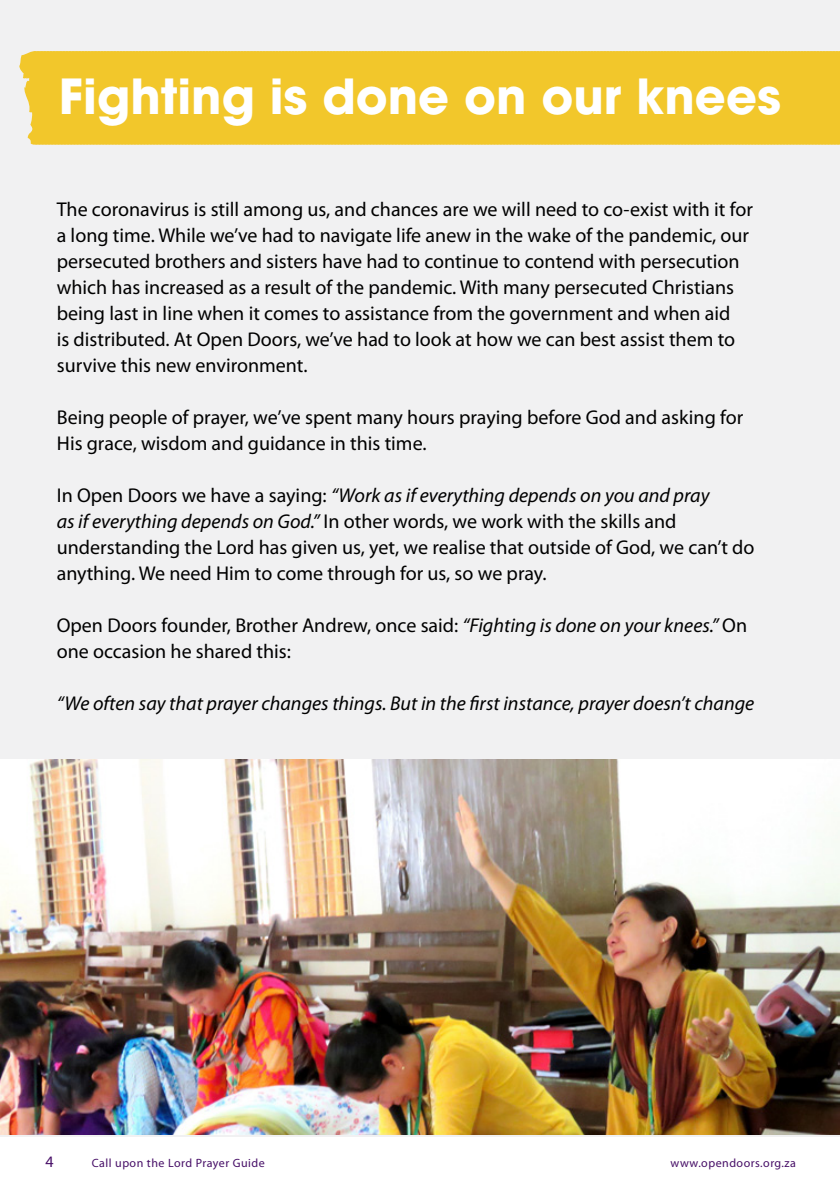
<style>
.page{position:relative;width:840px;height:1191px;background:#fff}
.page>*{position:absolute;margin:0;border:0;box-sizing:border-box;transform-origin:0 0}
.t1{font:700 48px "ITC Avant Garde Pro";color:#fff}
.t2{font:20px/26px "Myriad Pro";color:#000}
.t3{font:italic 20px "Myriad Pro";color:#000}
.t4{font:16px "Myriad Pro";color:#470f67}
.t5{font:12px "Myriad Pro";letter-spacing:.04em;color:#470f67}
.s1{font-style:italic}
</style>
<div class="page">
<div style="left:0;top:0;width:839px;height:1136px;background:#f1f1f2"></div>
<div style="left:19px;top:51px;width:820px;height:94px;background:#f2c72b"></div>
<img style="left:0;top:759px;width:839px;height:375px">
<h1 class="t1" style="left:59px;top:64px;width:723px">Fighting is done on our knees</h1>
<p class="t2" style="left:57px;top:196px;width:697px">The coronavirus is still among us, and chances are we will need to co-exist with it for a long time. While we’ve had to navigate life anew in the wake of the pandemic, our persecuted brothers and sisters have had to continue to contend with persecution which has increased as a result of the pandemic. With many persecuted Christians being last in line when it comes to assistance from the government and when aid<br>is distributed. At Open Doors, we’ve had to look at how we can best assist them to survive this new environment.</p>
<p class="t2" style="left:57px;top:404px;width:687px">Being people of prayer, we’ve spent many hours praying before God and asking for<br>His grace, wisdom and guidance in this time.</p>
<p class="t2" style="left:57px;top:482px;width:699px">In Open Doors we have a saying: <span class="s1">“Work as if everything depends on you and pray<br>as if everything depends on God.”</span> In other words, we work with the skills and understanding the Lord has given us, yet, we realise that outside of God, we can’t do anything. We need Him to come through for us, so we pray.</p>
<p class="t2" style="left:57px;top:612px;width:691px">Open Doors founder, Brother Andrew, once said: <span class="s1">“Fighting is done on your knees.”</span> On one occasion he shared this:</p>
<p class="t3" style="left:57px;top:691px;width:698px">“We often say that prayer changes things. But in the first instance, prayer doesn’t change</p>
<p class="t4" style="left:45px;top:1151px;width:10px">4</p>
<p class="t5" style="left:92px;top:1155px;width:174px">Call upon the Lord Prayer Guide</p>
<p class="t5" style="left:670px;top:1155px;width:127px">www.opendoors.org.za</p>
</div>
